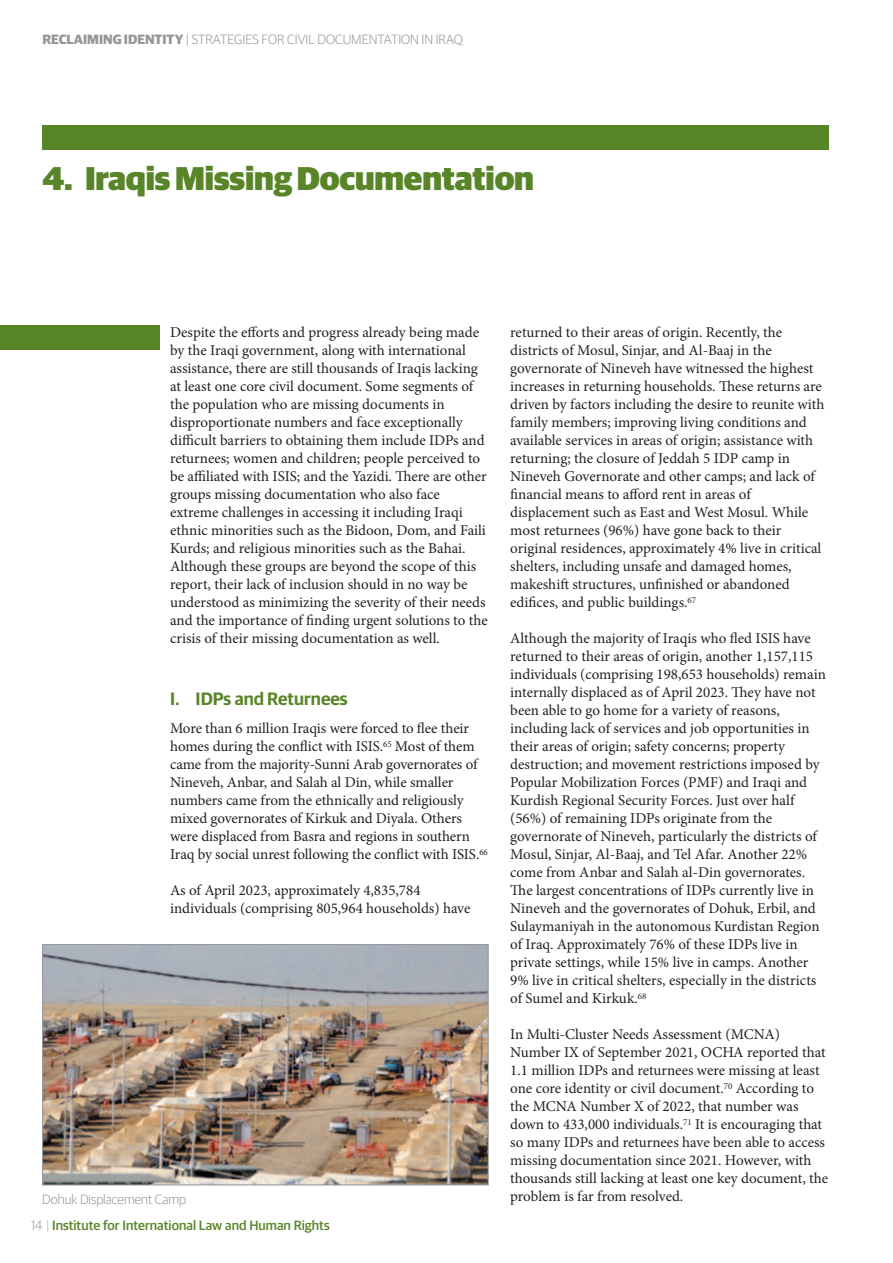
<style>
.page{position:relative;width:893px;height:1263px;background:#fff}
.page>*{position:absolute;margin:0;border:0;box-sizing:border-box;transform-origin:0 0}
.t1{font:900 33px "DS7 Display Sans";letter-spacing:-.005em;color:#588527}
.t2{font:600 18px "DS5 Display Sans";color:#588527}
.t3{font:15px/18px "Minion Pro";color:#231f20}
.t4{font:300 13.5px "DS2 Display Sans";color:#939598}
.t5{font:500 13.5px "DS4 Display Sans";color:#588527}
.s1{font-family:"DS6 Display Sans";font-weight:700}
.s2{font-family:"DS2 Display Sans";font-weight:300;color:#939598}
.s3{font-family:"DS2 Display Sans";font-weight:300;color:#a2b882}
</style>
<div class="page">
<div style="left:43px;top:125px;width:786px;height:25px;background:#588527"></div>
<div style="left:0;top:325px;width:159px;height:25px;background:#588527"></div>
<img style="left:44px;top:946px;width:443px;height:237px">
<div style="left:42px;top:944px;width:447px;height:241px;border:1px solid #939598"></div>
<p class="t4" style="left:43px;top:34px;width:422px"><span class="s1">RECLAIMING IDENTITY</span> | STRATEGIES FOR CIVIL DOCUMENTATION IN IRAQ</p>
<p class="t1" style="left:43px;top:166px;width:493px">4. Iraqis Missing Documentation</p>
<p class="t3" style="left:170px;top:325px;width:319px">Despite the efforts and progress already being made by the Iraqi government, along with international assistance, there are still thousands of Iraqis lacking at least one core civil document. Some segments of the population who are missing documents in disproportionate numbers and face exceptionally difficult barriers to obtaining them include IDPs and returnees; women and children; people perceived to be affiliated with ISIS; and the Yazidi. There are other groups missing documentation who also face extreme challenges in accessing it including Iraqi ethnic minorities such as the Bidoon, Dom, and Faili Kurds; and religious minorities such as the Bahai.<br>Although these groups are beyond the scope of this report, their lack of inclusion should in no way be understood as minimizing the severity of their needs and the importance of finding urgent solutions to the crisis of their missing documentation as well.</p>
<p class="t2" style="left:170px;top:691px;width:179px">I. IDPs and Returnees</p>
<p class="t3" style="left:170px;top:721px;width:319px">More than 6 million Iraqis were forced to flee their homes during the conflict with ISIS.<sup>65</sup> Most of them came from the majority-Sunni Arab governorates of Nineveh, Anbar, and Salah al Din, while smaller numbers came from the ethnically and religiously mixed governorates of Kirkuk and Diyala. Others were displaced from Basra and regions in southern Iraq by social unrest following the conflict with ISIS.<sup>66</sup></p>
<p class="t3" style="left:170px;top:883px;width:302px">As of April 2023, approximately 4,835,784 individuals (comprising 805,964 households) have</p>
<p class="t4" style="left:42px;top:1194px;width:145px">Dohuk Displacement Camp</p>
<p class="t5" style="left:31px;top:1220px;width:300px"><span class="s2">14</span> <span class="s3">|</span> Institute for International Law and Human Rights</p>
<p class="t3" style="left:510px;top:325px;width:316px">returned to their areas of origin. Recently, the districts of Mosul, Sinjar, and Al-Baaj in the governorate of Nineveh have witnessed the highest increases in returning households. These returns are driven by factors including the desire to reunite with family members; improving living conditions and available services in areas of origin; assistance with returning; the closure of Jeddah 5 IDP camp in Nineveh Governorate and other camps; and lack of financial means to afford rent in areas of displacement such as East and West Mosul. While most returnees (96%) have gone back to their original residences, approximately 4% live in critical shelters, including unsafe and damaged homes, makeshift structures, unfinished or abandoned edifices, and public buildings.<sup>67</sup></p>
<p class="t3" style="left:510px;top:631px;width:317px">Although the majority of Iraqis who fled ISIS have returned to their areas of origin, another 1,157,115 individuals (comprising 198,653 households) remain internally displaced as of April 2023. They have not been able to go home for a variety of reasons, including lack of services and job opportunities in their areas of origin; safety concerns; property destruction; and movement restrictions imposed by Popular Mobilization Forces (PMF) and Iraqi and Kurdish Regional Security Forces. Just over half (56%) of remaining IDPs originate from the governorate of Nineveh, particularly the districts of Mosul, Sinjar, Al-Baaj, and Tel Afar. Another 22% come from Anbar and Salah al-Din governorates.<br>The largest concentrations of IDPs currently live in Nineveh and the governorates of Dohuk, Erbil, and Sulaymaniyah in the autonomous Kurdistan Region of Iraq. Approximately 76% of these IDPs live in private settings, while 15% live in camps. Another 9% live in critical shelters, especially in the districts of Sumel and Kirkuk.<sup>68</sup></p>
<p class="t3" style="left:510px;top:1027px;width:319px">In Multi-Cluster Needs Assessment (MCNA)<br>Number IX of September 2021, OCHA reported that 1.1 million IDPs and returnees were missing at least one core identity or civil document.<sup>70</sup> According to the MCNA Number X of 2022, that number was down to 433,000 individuals.<sup>71</sup> It is encouraging that so many IDPs and returnees have been able to access missing documentation since 2021. However, with thousands still lacking at least one key document, the problem is far from resolved.</p>
</div>
